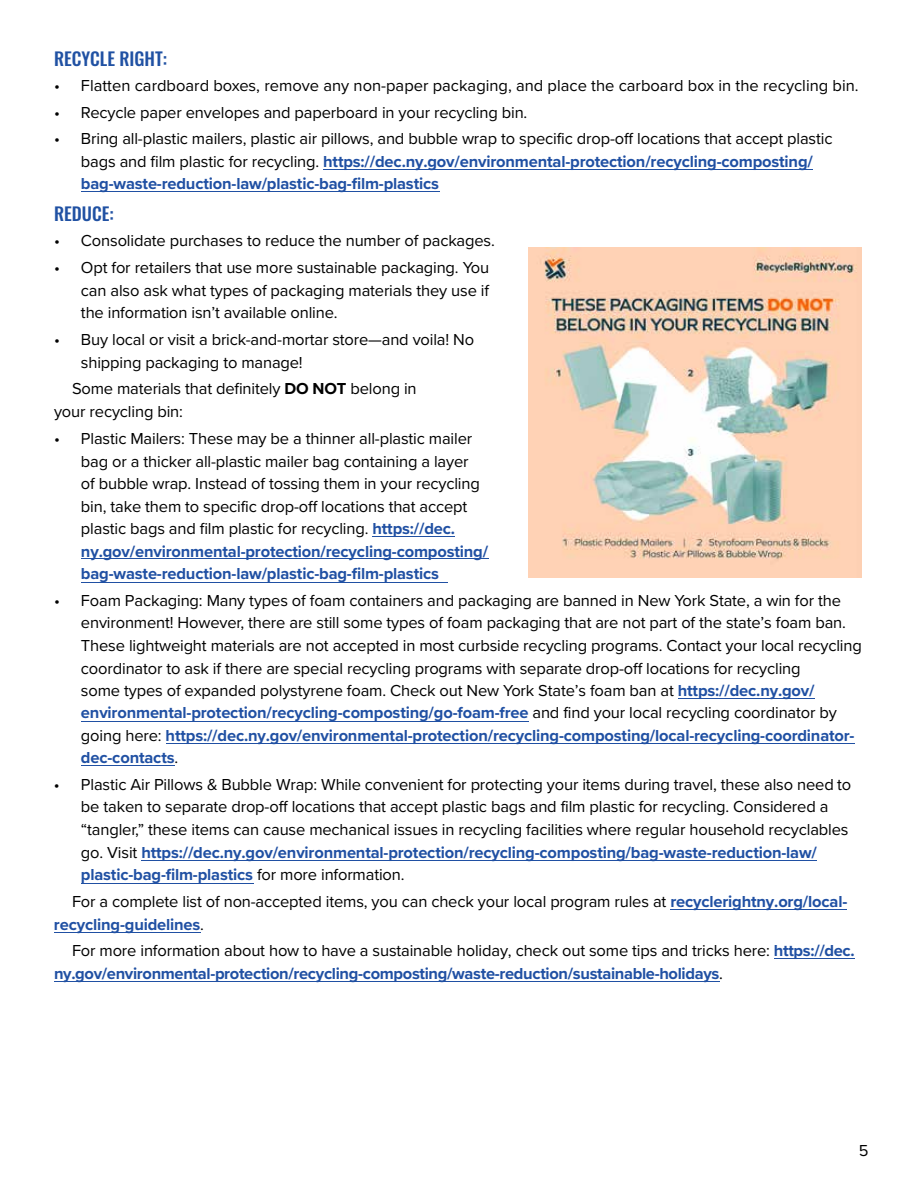
<style>
.page{position:relative;width:918px;height:1188px;background:#fff}
.page>*{position:absolute;margin:0;border:0;box-sizing:border-box;transform-origin:0 0}
.t1{font:500 18px "Oswald";color:#2051a3}
.t2{font:16.5px/22.5px "Proxima Nova";letter-spacing:-.01em;color:#000}
.t3{font:700 16.5px/22.2px "Proxima Nova";letter-spacing:-.02em;color:#2050a3}
.s1{font-weight:700;color:#2050a3}
.s2{font-weight:700}
.s3{font-weight:400;color:#000}
.s4{font-family:"Minion Pro";font-weight:400;color:#000}
</style>
<div class="page">
<hr style="left:323px;top:169px;width:490px;height:1px;background:#2050a3">
<hr style="left:81px;top:191px;width:358px;height:1px;background:#2050a3">
<hr style="left:372px;top:536px;width:83px;height:1px;background:#2050a3">
<hr style="left:81px;top:559px;width:407px;height:1px;background:#2050a3">
<hr style="left:81px;top:582px;width:366px;height:1px;background:#2050a3">
<hr style="left:678px;top:698px;width:137px;height:1px;background:#2050a3">
<hr style="left:81px;top:721px;width:448px;height:1px;background:#2050a3">
<hr style="left:166px;top:743px;width:689px;height:1px;background:#2050a3">
<hr style="left:81px;top:765px;width:94px;height:1px;background:#2050a3">
<hr style="left:141px;top:860px;width:676px;height:1px;background:#2050a3">
<hr style="left:81px;top:883px;width:172px;height:1px;background:#2050a3">
<hr style="left:670px;top:909px;width:177px;height:1px;background:#2050a3">
<hr style="left:54px;top:932px;width:146px;height:1px;background:#2050a3">
<hr style="left:774px;top:958px;width:81px;height:1px;background:#2050a3">
<hr style="left:54px;top:981px;width:665px;height:1px;background:#2050a3">
<img style="left:528px;top:248px;width:333px;height:329px">
<p class="t1" style="left:54px;top:50px;width:115px">RECYCLE RIGHT:</p>
<p class="t2" style="left:54px;top:74px;width:806px">• Flatten cardboard boxes, remove any non-paper packaging, and place the carboard box in the recycling bin.</p>
<p class="t2" style="left:54px;top:101px;width:475px">• Recycle paper envelopes and paperboard in your recycling bin.</p>
<p class="t2" style="left:81px;top:127px;width:753px;text-indent:-27px">• Bring all-plastic mailers, plastic air pillows, and bubble wrap to specific drop-off locations that accept plastic bags and film plastic for recycling. <span class="s1">https://dec.ny.gov/environmental-protection/recycling-composting/ bag-waste-reduction-law/plastic-bag-film-plastics</span></p>
<p class="t1" style="left:54px;top:205px;width:61px">REDUCE:</p>
<p class="t2" style="left:54px;top:229px;width:442px">• Consolidate purchases to reduce the number of packages.</p>
<p class="t2" style="left:81px;top:256px;width:410px;text-align:justify;text-indent:-27px">• Opt for retailers that use more sustainable packaging. You can also ask what types of packaging materials they use if the information isn’t available online.</p>
<p class="t2" style="left:81px;top:328px;width:395px;text-indent:-27px">• Buy local or visit a brick-and-mortar store—and voila! No shipping packaging to manage!</p>
<p class="t2" style="left:54px;top:377px;width:364px;text-indent:18px">Some materials that definitely <span class="s2">DO NOT</span> belong in your recycling bin:</p>
<p class="t2" style="left:81px;top:427px;width:409px;text-indent:-27px">• Plastic Mailers: These may be a thinner all-plastic mailer bag or a thicker all-plastic mailer bag containing a layer<br>of bubble wrap. Instead of tossing them in your recycling bin, take them to specific drop-off locations that accept plastic bags and film plastic for recycling. <span class="s1">https://dec. ny.gov/environmental-protection/recycling-composting/ bag-waste-reduction-law/plastic-bag-film-plastics</span></p>
<p class="t2" style="left:81px;top:588px;width:782px;text-indent:-27px">• Foam Packaging: Many types of foam containers and packaging are banned in New York State, a win for the environment! However, there are still some types of foam packaging that are not part of the state’s foam ban.<br>These lightweight materials are not accepted in most curbside recycling programs. Contact your local recycling coordinator to ask if there are special recycling programs with separate drop-off locations for recycling<br>some types of expanded polystyrene foam. Check out New York State’s foam ban at <span class="s1">https://dec.ny.gov/ environmental-protection/recycling-composting/go-foam-free</span> and find your local recycling coordinator by going here: <span class="s1">https://dec.ny.gov/environmental-protection/recycling-composting/local-recycling-coordinator&shy;dec-contacts</span>.</p>
<p class="t2" style="left:81px;top:773px;width:772px;text-indent:-27px">• Plastic Air Pillows &amp; Bubble Wrap: While convenient for protecting your items during travel, these also need to be taken to separate drop-off locations that accept plastic bags and film plastic for recycling. Considered a “tangler,” these items can cause mechanical issues in recycling facilities where regular household recyclables go. Visit <span class="s1">https://dec.ny.gov/environmental-protection/recycling-composting/bag-waste-reduction-law/ plastic-bag-film-plastics</span> for more information.</p>
<p class="t2" style="left:54px;top:890px;width:795px;text-indent:18px">For a complete list of non-accepted items, you can check your local program rules at <span class="s1">recyclerightny.org/local&shy;recycling-guidelines</span>.</p>
<p class="t3" style="left:54px;top:940px;width:802px;text-indent:18px"><span class="s3">For more information about how to have a sustainable holiday, check out some tips and tricks here:</span> https://dec. ny.gov/environmental-protection/recycling-composting/waste-reduction/sustainable-holidays<span class="s4">.</span></p>
<p class="t2" style="left:859px;top:1139px;width:11px">5</p>
</div>
